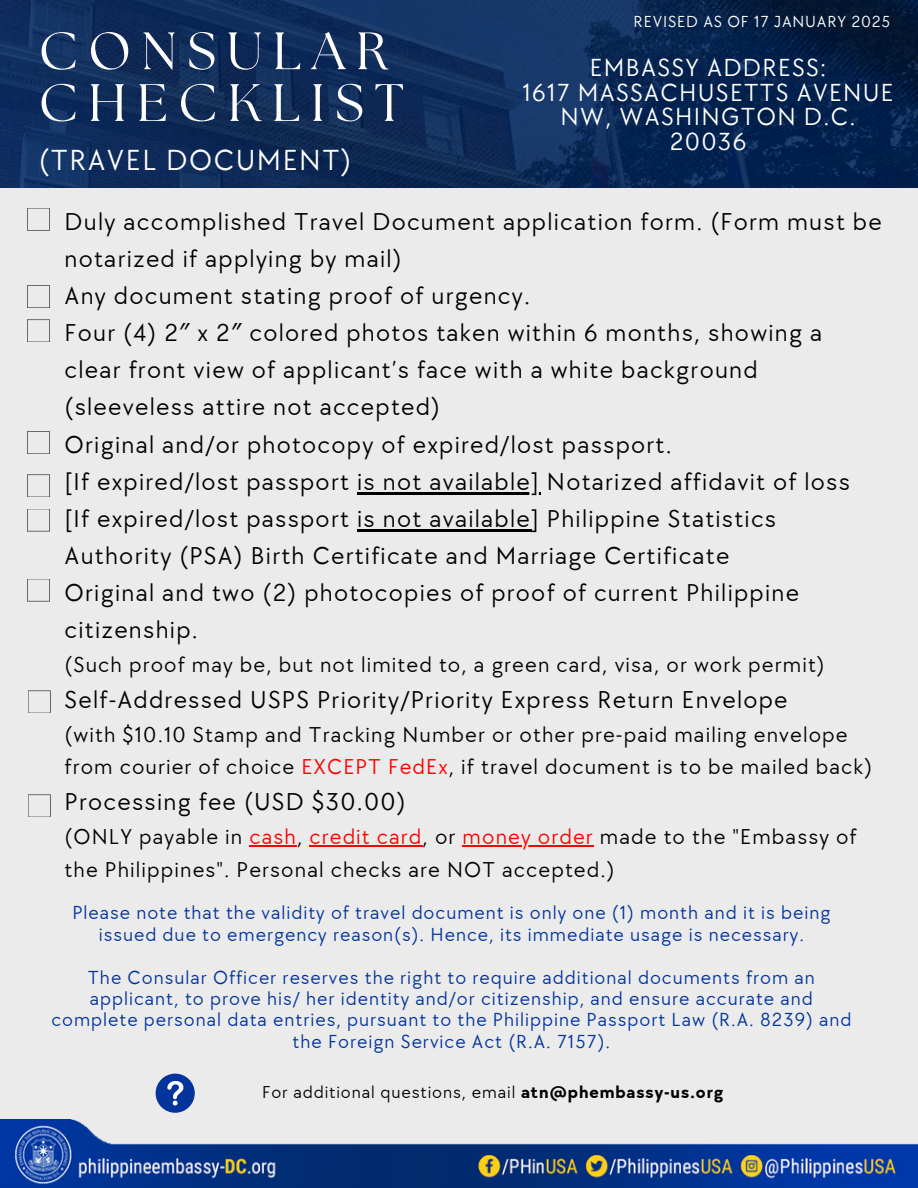
<style>
.page{position:relative;width:918px;height:1188px;background:#ebebeb}
.page>*{position:absolute;margin:0;border:0;box-sizing:border-box;transform-origin:0 0}
.t1{font:52.5px/51.8px "The Seasons";letter-spacing:.2em;color:#fff}
.t2{font:30px "TT Chocolates";letter-spacing:.05em;color:#fff}
.t3{font:25.5px/24.8px "TT Chocolates";letter-spacing:.05em;color:#fff;text-align:center}
.t4{font:25.2px/37.2px "TT Chocolates";letter-spacing:.05em;color:#000}
.t5{font:22.2px/32.7px "TT Chocolates";letter-spacing:.05em;color:#000}
.t6{font:19.5px/21.3px "TT Chocolates";letter-spacing:.05em;color:#02349c;text-align:center}
.t7{font:17.7px "TT Chocolates";letter-spacing:.05em;color:#000}
.t8{font:16.5px "TT Chocolates";letter-spacing:.05em;color:#fff}
.s1{font-family:"Noto Sans"}
.s2{color:#f00}
.s3{font-weight:700}
</style>
<div class="page">
<img style="left:0;top:1120px;width:918px;height:68px">
<div style="left:156px;top:1074px;width:39px;height:39px;background:#02349c;border-radius:50%"></div>
<svg style="left:167px;top:1081px;width:16px;height:24px"></svg>
<hr style="left:357px;top:492px;width:183px;height:2px;background:#000">
<hr style="left:357px;top:529px;width:174px;height:2px;background:#000">
<hr style="left:249px;top:845px;width:48px;height:1px;background:#f00">
<hr style="left:310px;top:845px;width:113px;height:1px;background:#f00">
<hr style="left:463px;top:845px;width:131px;height:1px;background:#f00">
<img style="left:0;top:0;width:918px;height:187px">
<svg style="left:27px;top:208px;width:23px;height:23px"></svg>
<svg style="left:27px;top:285px;width:23px;height:23px"></svg>
<svg style="left:27px;top:319px;width:23px;height:23px"></svg>
<svg style="left:27px;top:431px;width:23px;height:23px"></svg>
<svg style="left:27px;top:474px;width:23px;height:23px"></svg>
<svg style="left:27px;top:509px;width:23px;height:23px"></svg>
<svg style="left:27px;top:579px;width:23px;height:23px"></svg>
<svg style="left:28px;top:690px;width:23px;height:23px"></svg>
<svg style="left:28px;top:794px;width:23px;height:23px"></svg>
<p class="t1" style="left:39px;top:28px;width:367px">CONSULAR<br>CHECKLIST</p>
<h3 class="t2" style="left:39px;top:143px;width:314px">(TRAVEL DOCUMENT)</h3>
<h5 class="t8" style="left:634px;top:12px;width:258px">REVISED AS OF 17 JANUARY 2025</h5>
<p class="t3" style="left:523px;top:56px;width:372px">EMBASSY ADDRESS:<br>1617 MASSACHUSETTS AVENUE<br>NW, WASHINGTON D.C.<br>20036</p>
<p class="t4" style="left:65px;top:204px;width:819px">Duly accomplished Travel Document application form. (Form must be notarized if applying by mail)<br>Any document stating proof of urgency.<br>Four (4) 2<span class="s1">″</span> x 2<span class="s1">″</span> colored photos taken within 6 months, showing a clear front view of applicant’s face with a white background (sleeveless attire not accepted)<br>Original and/or photocopy of expired/lost passport.<br>[If expired/lost passport is not available] Notarized affidavit of loss</p>
<h1 class="t4" style="left:65px;top:501px;width:736px">[If expired/lost passport is not available] Philippine Statistics Authority (PSA) Birth Certificate and Marriage Certificate Original and two (2) photocopies of proof of current Philippine citizenship.</h1>
<h1 class="t5" style="left:65px;top:649px;width:762px">(Such proof may be, but not limited to, a green card, visa, or work permit)</h1>
<h1 class="t4" style="left:65px;top:682px;width:725px">Self-Addressed USPS Priority/Priority Express Return Envelope</h1>
<h1 class="t5" style="left:65px;top:719px;width:809px">(with $10.10 Stamp and Tracking Number or other pre-paid mailing envelope from courier of choice <span class="s2">EXCEPT FedEx</span>, if travel document is to be mailed back)</h1>
<h1 class="t4" style="left:65px;top:784px;width:343px">Processing fee (USD $30.00)</h1>
<h1 class="t5" style="left:65px;top:821px;width:794px">(ONLY payable in <span class="s2">cash</span>, <span class="s2">credit card</span>, or <span class="s2">money order</span> made to the "Embassy of</h1>
<h2 class="t5" style="left:65px;top:854px;width:552px">the Philippines". Personal checks are NOT accepted.)</h2>
<h5 class="t6" style="left:72px;top:903px;width:760px">Please note that the validity of travel document is only one (1) month and it is being issued due to emergency reason(s). Hence, its immediate usage is necessary.</h5>
<h5 class="t6" style="left:51px;top:967px;width:802px">The Consular Officer reserves the right to require additional documents from an applicant, to prove his/ her identity and/or citizenship, and ensure accurate and complete personal data entries, pursuant to the Philippine Passport Law (R.A. 8239) and the Foreign Service Act (R.A. 7157).</h5>
<h4 class="t7" style="left:262px;top:1082px;width:463px">For additional questions, email <span class="s3">atn@phembassy-us.org</span></h4>
</div>
